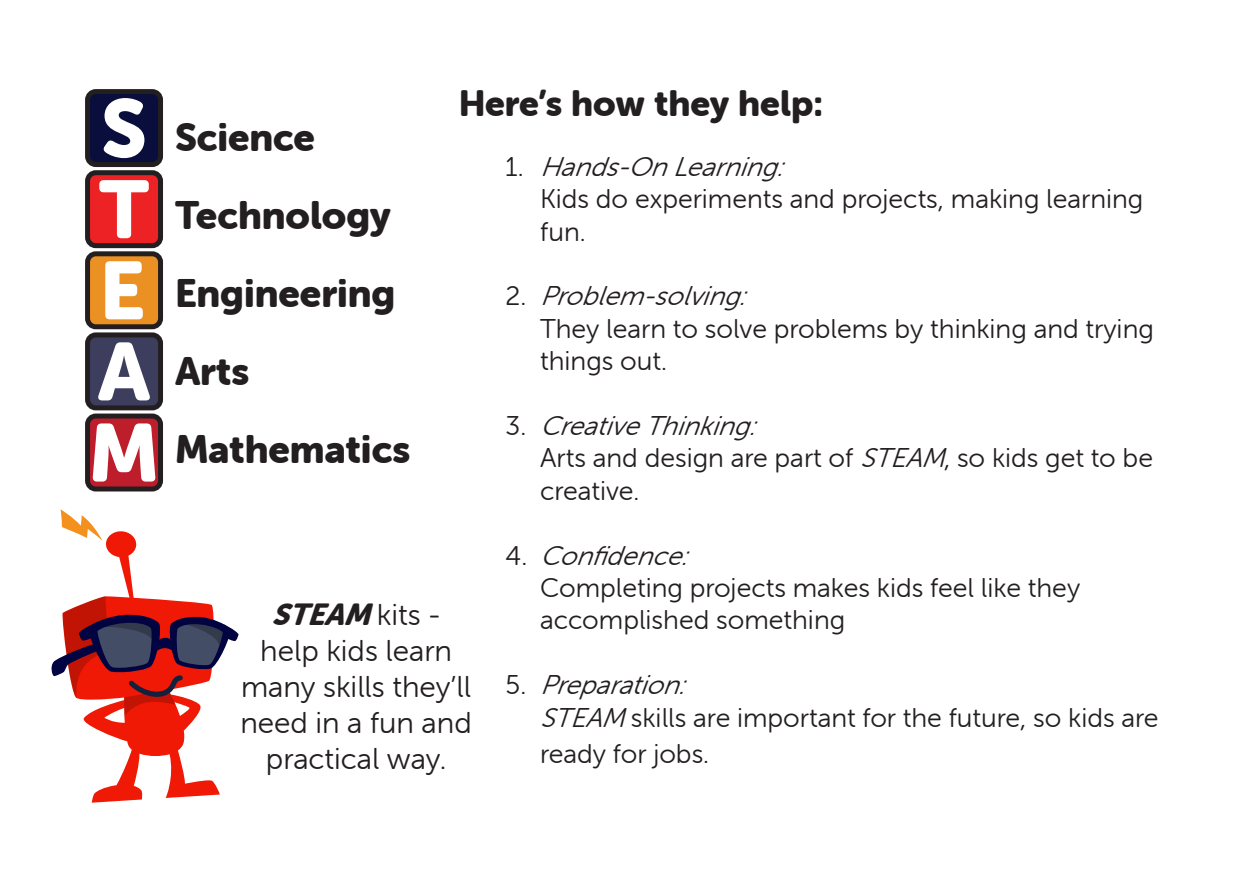
<style>
.page{position:relative;width:1259px;height:893px;background:#fff}
.page>*{position:absolute;margin:0;border:0;box-sizing:border-box;transform-origin:0 0}
.t1{font:81.3px/81px "Museo Sans Rounded 900";color:#fff}
.t2{font:39px "Museo Sans Rounded 900";color:#231f20}
.t3{font:36px "Museo Sans Rounded 900";color:#231f20}
.t4{font:30px/36px "Museo Sans Rounded 300";color:#231f20;text-align:center}
.t5{font:italic 30px "Museo Sans Rounded 900";color:#231f20}
.t6{font:27px/32.4px "Museo Sans Rounded 300";color:#231f20}
.s1{font-style:italic}
.s2{font-family:"Museo Sans Rounded 300";font-style:normal}
</style>
<div class="page">
<svg style="left:52px;top:509px;width:187px;height:294px"></svg>
<div style="left:88px;top:92px;width:72px;height:73px;background:#090e3d;border-radius:8px"></div>
<div style="left:85px;top:89px;width:78px;height:78px;border:5px solid #231f20;border-radius:8px"></div>
<div style="left:88px;top:173px;width:72px;height:73px;background:#ed2224;border-radius:8px"></div>
<div style="left:85px;top:170px;width:78px;height:78px;border:5px solid #231f20;border-radius:8px"></div>
<div style="left:88px;top:254px;width:72px;height:73px;background:#eb9022;border-radius:8px"></div>
<div style="left:85px;top:251px;width:78px;height:78px;border:5px solid #231f20;border-radius:8px"></div>
<div style="left:88px;top:335px;width:72px;height:73px;background:#3d3d5e;border-radius:8px"></div>
<div style="left:85px;top:332px;width:78px;height:78px;border:5px solid #231f20;border-radius:8px"></div>
<div style="left:88px;top:416px;width:72px;height:73px;background:#be1d2c;border-radius:8px"></div>
<div style="left:85px;top:414px;width:78px;height:77px;border:5px solid #231f20;border-radius:8px"></div>
<p class="t1" style="left:89px;top:89px;width:72px">S<br>T<br>E<br>A<br>M</p>
<p class="t2" style="left:175px;top:115px;width:141px">Science</p>
<p class="t2" style="left:175px;top:193px;width:217px">Technology</p>
<p class="t2" style="left:175px;top:271px;width:222px">Engineering</p>
<p class="t2" style="left:175px;top:349px;width:76px">Arts</p>
<p class="t2" style="left:175px;top:427px;width:237px">Mathematics</p>
<p class="t3" style="left:459px;top:83px;width:366px">Here’s how they help:</p>
<p class="t6" style="left:540px;top:150px;width:605px;text-indent:-34px">1 . <span class="s1">Hands-OnLearning:<br></span>Kids do experiments and projects, making learning fun.</p>
<p class="t6" style="left:540px;top:280px;width:615px;text-indent:-34px">2 . <span class="s1">Problem-solving:<br></span>They learn to solve problems by thinking and trying things out.</p>
<p class="t6" style="left:540px;top:410px;width:614px;text-indent:-34px">3 . <span class="s1">CreativeThinking:<br></span>Arts and design are part of <span class="s1">STEAM</span>, so kids get to be creative.</p>
<p class="t5" style="left:271px;top:597px;width:171px">STEAM <span class="s2">k i t s -</span></p>
<p class="t4" style="left:240px;top:633px;width:233px">help kids learn many skills they’ll need in a fun and practical way.</p>
<p class="t6" style="left:540px;top:539px;width:541px;text-indent:-34px">4 . <span class="s1">Confidence:<br></span>Completing projects makes kids feel like they accomplished something</p>
<p class="t6" style="left:540px;top:669px;width:620px;text-indent:-34px">5 . <span class="s1">Preparation:<br>STEAM</span> skills are important for the future, so kids are</p>
<p class="t6" style="left:540px;top:737px;width:171px">ready for jobs.</p>
</div>
